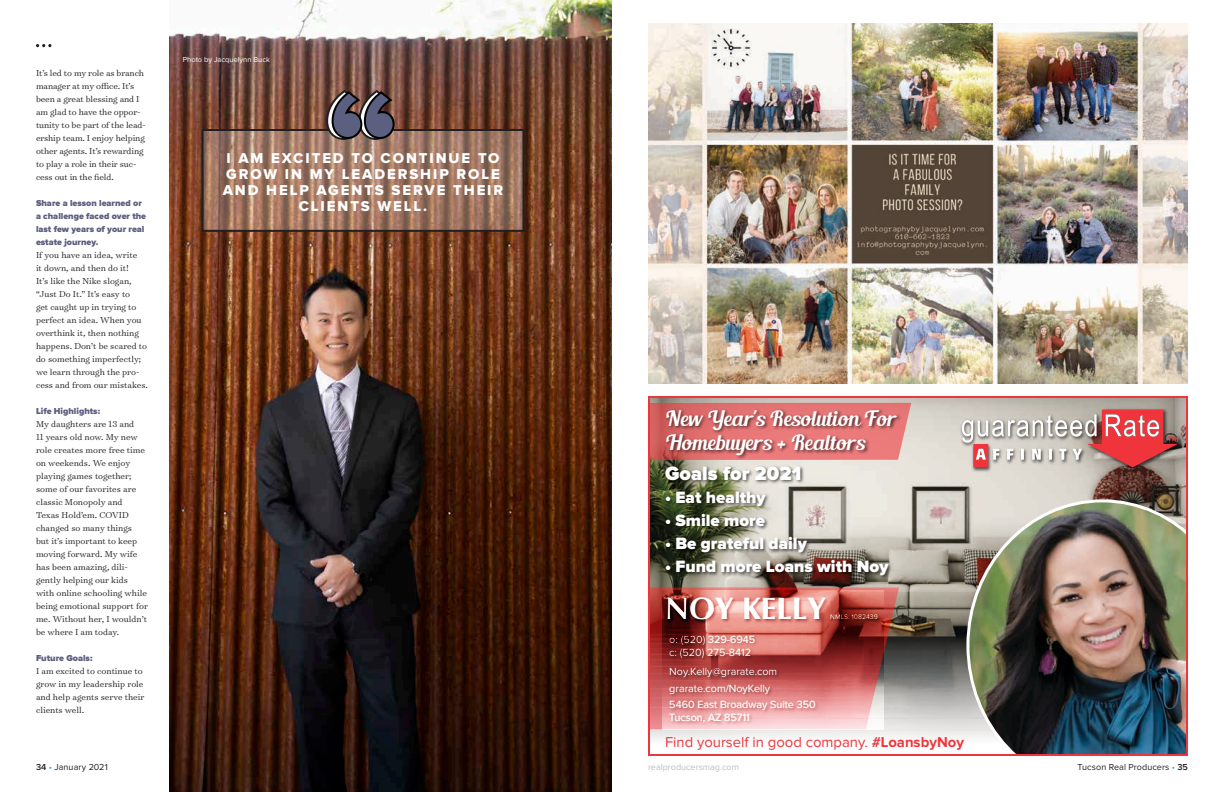
<style>
.page{position:relative;width:1224px;height:792px;background:#fff}
.page>*{position:absolute;margin:0;border:0;box-sizing:border-box;transform-origin:0 0}
.t1{font:900 130.7px "Proxima Nova";color:#fff}
.t2{font:italic 700 30.8px "Optima";color:#fff}
.t3{font:21px/24px "Blenda Script";color:#fff}
.t4{font:900 20px "Proxima Nova";color:#fff}
.t5{font:900 17px "Proxima Nova";color:#fff}
.t6{font:14.8px "Proxima Nova Extrabld";letter-spacing:.13em;color:#fff}
.t7{font:14.8px "Proxima Nova";color:#ef353b}
.t8{font:10.8px/16.5px "Proxima Nova";color:#fff}
.t9{font:300 9.8px/13px "Surveyor Text";color:#231f20}
.t10{font:900 9px/13px "Proxima Nova";color:#5c6080}
.t11{font:9px "Proxima Nova";letter-spacing:.01em;color:#231f20}
.t12{font:9px "Proxima Nova";color:#bcbec0}
.t13{font:7.5px "Proxima Nova";color:#fff}
.t14{font:6.8px "Proxima Nova";color:#fff}
.s1{font-weight:700}
.s2{font-weight:600}
.s3{color:#19a8e0}
</style>
<div class="page">
<img style="left:648px;top:24px;width:540px;height:360px">
<img style="left:648px;top:396px;width:540px;height:360px">
<img style="left:662px;top:465px;width:233px;height:117px">
<img style="left:662px;top:405px;width:241px;height:60px">
<img style="left:169px;top:0;width:443px;height:792px">
<svg style="left:36px;top:44px;width:15px;height:3px"></svg>
<svg style="left:205px;top:132px;width:316px;height:97px;background:#9f7763"></svg>
<div style="left:202px;top:129px;width:322px;height:103px;border:2px solid #231f20"></div>
<svg style="left:324px;top:87px;width:72px;height:55px;background:#5a4037"></svg>
<p class="t9" style="left:36px;top:66px;width:111px">It’s led to my role as branch manager at my office. It’s been a great blessing and I am glad to have the oppor&shy;tunity to be part of the lead&shy;ership team. I enjoy helping other agents. It’s rewarding to play a role in their suc&shy;cess out in the field.</p>
<p class="t10" style="left:36px;top:197px;width:112px">Share a lesson learned or a challenge faced over the last few years of your real estate journey.</p>
<p class="t9" style="left:36px;top:248px;width:113px">If you have an idea, write<br>it down, and then do it!<br>It’s like the Nike slogan, “Just Do It.” It’s easy to<br>get caught up in trying to perfect an idea. When you overthink it, then nothing happens. Don’t be scared to do something imperfectly; we learn through the pro&shy;cess and from our mistakes.</p>
<p class="t10" style="left:36px;top:405px;width:66px">Life Highlights:</p>
<p class="t9" style="left:36px;top:417px;width:113px">My daughters are 13 and<br>11 years old now. My new role creates more free time on weekends. We enjoy playing games together; some of our favorites are classic Monopoly and<br>Texas Hold’em. COVID changed so many things<br>but it’s important to keep moving forward. My wife has been amazing, dili&shy;gently helping our kids with online schooling while being emotional support for me. Without her, I wouldn’t be where I am today.</p>
<p class="t10" style="left:36px;top:652px;width:58px">Future Goals:</p>
<p class="t9" style="left:36px;top:664px;width:110px">I am excited to continue to grow in my leadership role and help agents serve their clients well.</p>
<p class="t13" style="left:183px;top:55px;width:89px">Photo by Jacquelynn Buck</p>
<h1 class="t1" style="left:325px;top:78px;width:70px">“</h1>
<h3 class="t6" style="left:226px;top:151px;width:275px">I AM EXCITED TO CONTINUE TO</h3>
<h3 class="t6" style="left:299px;top:199px;width:130px">CLIENTS WELL.</h3>
<h3 class="t6" style="left:226px;top:167px;width:275px">GROW IN MY LEADERSHIP ROLE</h3>
<h3 class="t6" style="left:223px;top:183px;width:282px">AND HELP AGENTS SERVE THEIR</h3>
<h3 class="t3" style="left:665px;top:408px;width:232px">New Year's Resolution For<br>Homebuyers + Realtors</h3>
<h3 class="t4" style="left:665px;top:464px;width:138px">Goals for 2021</h3>
<h3 class="t5" style="left:665px;top:490px;width:102px">• Eat healthy</h3>
<h3 class="t5" style="left:665px;top:513px;width:102px">• Smile more</h3>
<h3 class="t5" style="left:665px;top:536px;width:143px">• Be grateful daily</h3>
<h3 class="t5" style="left:665px;top:559px;width:225px">• Fund more Loans with Noy</h3>
<h2 class="t2" style="left:665px;top:591px;width:162px">NOY KELLY</h2>
<p class="t14" style="left:830px;top:613px;width:49px">NMLS: 1082439</p>
<p class="t8" style="left:669px;top:633px;width:87px;line-height:12.9px">o: (520) 329-6945 c: (520) 275-8412</p>
<p class="t8" style="left:669px;top:664px;width:148px">Noy.Kelly@grarate.com grarate.com/NoyKelly<br>5460 East Broadway Suite 350</p>
<p class="t8" style="left:669px;top:709px;width:82px">Tucson, AZ 85711</p>
<h3 class="t7" style="left:665px;top:733px;width:300px">Find yourself in good company. <span class="s1">#LoansbyNoy</span></h3>
<p class="t11" style="left:36px;top:762px;width:73px"><span class="s2">34</span> <span class="s3">•</span> January 2021</p>
<p class="t12" style="left:648px;top:762px;width:92px">realproducersmag.com</p>
<p class="t11" style="left:1078px;top:762px;width:112px">Tucson Real Producers <span class="s3">•</span> <span class="s2">35</span></p>
</div>
